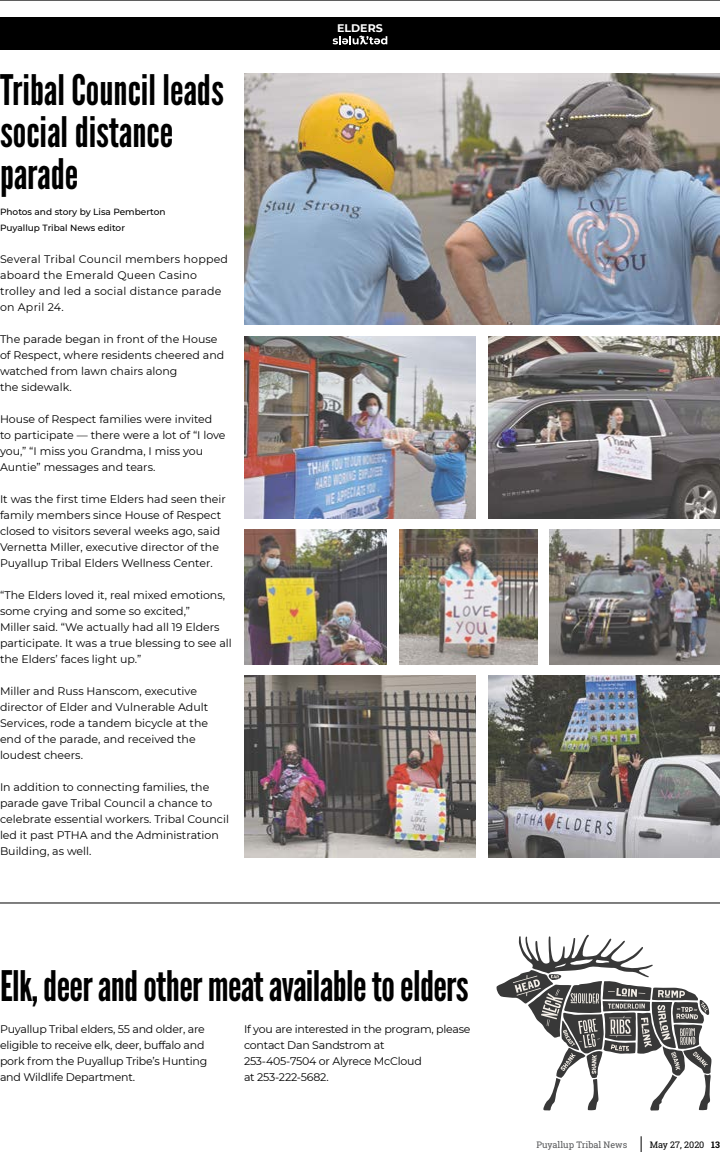
<style>
.page{position:relative;width:720px;height:1152px;background:#fff}
.page>*{position:absolute;margin:0;border:0;box-sizing:border-box;transform-origin:0 0}
.t1{font:42px/42px "League Gothic";letter-spacing:-.01em;color:#000}
.t2{font:11px/16px "Montserrat";color:#000}
.t3{font:11px/16px "Montserrat";letter-spacing:-.02em;color:#000}
.t4{font:11px/16px "Montserrat";letter-spacing:.02em;color:#000}
.t5{font:700 11px "Montserrat";color:#fff}
.t6{font:500 9px/16px "Montserrat";color:#000}
.t7{font:9px "Roboto Slab";color:#58595b}
.t8{font:9px "Roboto Slab";color:#000}
.s1{font-weight:700}
</style>
<div class="page">
<svg style="left:641px;top:1136px;width:1px;height:16px"></svg>
<hr style="left:0;top:0;width:720px;height:1px;background:#000">
<img style="left:245px;top:336px;width:231px;height:182px">
<img style="left:488px;top:336px;width:232px;height:182px">
<hr style="left:0;top:903px;width:720px;height:1px;background:#000">
<div style="left:0;top:18px;width:720px;height:32px;background:#000"></div>
<svg style="left:333px;top:36px;width:54px;height:8px"></svg>
<svg style="left:496px;top:934px;width:216px;height:177px"></svg>
<img style="left:244px;top:74px;width:476px;height:251px">
<img style="left:488px;top:676px;width:232px;height:182px">
<img style="left:244px;top:676px;width:232px;height:182px">
<img style="left:399px;top:530px;width:138px;height:134px">
<img style="left:244px;top:530px;width:143px;height:134px">
<img style="left:549px;top:530px;width:171px;height:134px">
<h1 class="t1" style="left:0;top:69px;width:225px">Tribal Council leads social distance parade</h1>
<p class="t6" style="left:0;top:204px;width:167px">Photos and story by Lisa Pemberton<br>Puyallup Tribal News editor</p>
<p class="t4" style="left:0;top:251px;width:230px">Several Tribal Council members hopped aboard the Emerald Queen Casino trolley and led a social distance parade on April 24.</p>
<p class="t2" style="left:0;top:331px;width:226px">The parade began in front of the House of Respect, where residents cheered and watched from lawn chairs along<br>the sidewalk.</p>
<p class="t2" style="left:0;top:411px;width:227px">House of Respect families were invited to participate — there were a lot of “I love you,” “I miss you Grandma, I miss you Auntie” messages and tears.</p>
<p class="t2" style="left:0;top:491px;width:227px">It was the first time Elders had seen their family members since House of Respect closed to visitors several weeks ago, said Vernetta Miller, executive director of the Puyallup Tribal Elders Wellness Center.</p>
<p class="t2" style="left:0;top:587px;width:233px">“The Elders loved it, real mixed emotions, some crying and some so excited,”<br>Miller said. “We actually had all 19 Elders participate. It was a true blessing to see all the Elders’ faces light up.”</p>
<p class="t2" style="left:0;top:683px;width:210px">Miller and Russ Hanscom, executive director of Elder and Vulnerable Adult<br>Services, rode a tandem bicycle at the end of the parade, and received the loudest cheers.</p>
<p class="t2" style="left:0;top:779px;width:231px">In addition to connecting families, the parade gave Tribal Council a chance to celebrate essential workers. Tribal Council led it past PTHA and the Administration Building, as well.</p>
<p class="t5" style="left:337px;top:20px;width:47px">ELDERS</p>
<h1 class="t1" style="left:0;top:965px;width:470px">Elk, deer and other meat available to elders</h1>
<p class="t3" style="left:0;top:1021px;width:209px">Puyallup Tribal elders, 55 and older, are eligible to receive elk, deer, buffalo and pork from the Puyallup Tribe’s Hunting and Wildlife Department.</p>
<p class="t3" style="left:244px;top:1021px;width:228px">If you are interested in the program, please contact Dan Sandstrom at<br>253-405-7504 or Alyrece McCloud<br>at 253-222-5682.</p>
<p class="t7" style="left:536px;top:1139px;width:92px">Puyallup Tribal News</p>
<p class="t8" style="left:650px;top:1139px;width:72px">May 27, 2020 <span class="s1">13</span></p>
</div>
